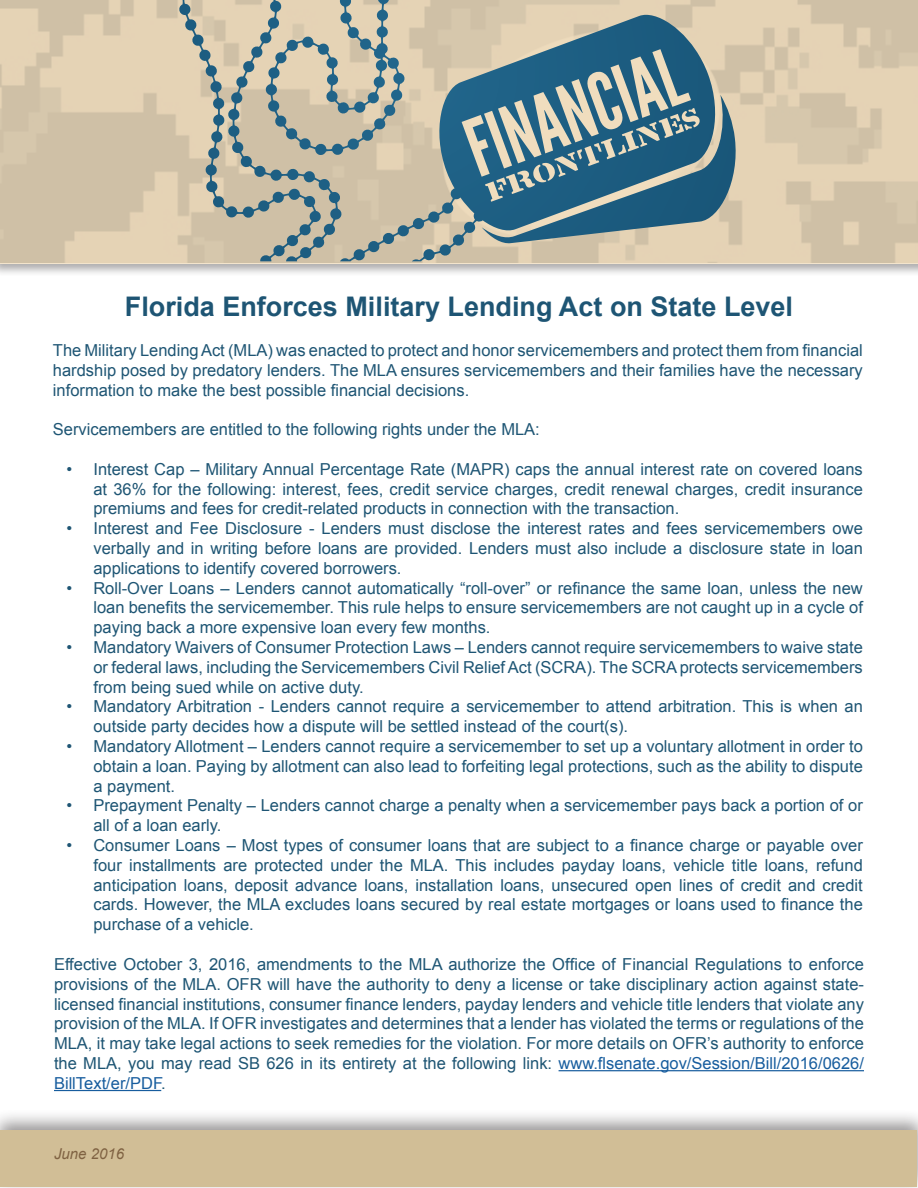
<style>
.page{position:relative;width:918px;height:1188px;background:#fff}
.page>*{position:absolute;margin:0;border:0;box-sizing:border-box;transform-origin:0 0}
.t1{font:700 27px "Arial";color:#1e5574}
.t2{font:16.5px/19.8px "Arial";color:#1e5574;text-align:justify}
.t3{font:italic 15px "Arial";color:#7f6242}
.s1{color:#175d9e}
</style>
<div class="page">
<div style="left:0;top:1108px;width:918px;height:80px;background:#231f20;opacity:.48"></div>
<div style="left:1px;top:1130px;width:916px;height:57px;background:#d1be96"></div>
<div style="left:0;top:0;width:918px;height:277px;background:#231f20;opacity:.48"></div>
<svg style="left:0;top:0;width:918px;height:264px;background:#cfc3aa"></svg>
<svg style="left:411px;top:0;width:342px;height:277px;background:#d5c9b4"></svg>
<svg style="left:435px;top:22px;width:294px;height:225px;background:#6f8d96"></svg>
<svg style="left:265px;top:0;width:117px;height:108px;background:#bfbcaa"></svg>
<hr style="left:559px;top:1070px;width:305px;height:1px;background:#175d9e">
<hr style="left:54px;top:1090px;width:107px;height:1px;background:#175d9e">
<p class="t1" style="left:125px;top:289px;width:670px">Florida Enforces Military Lending Act on State Level</p>
<p class="t2" style="left:53px;top:340px;width:811px">The Military Lending Act (MLA) was enacted to protect and honor servicemembers and protect them from financial hardship posed by predatory lenders. The MLA ensures servicemembers and their families have the necessary information to make the best possible financial decisions.</p>
<p class="t2" style="left:53px;top:420px;width:488px">Servicemembers are entitled to the following rights under the MLA:</p>
<p class="t2" style="left:93px;top:459px;width:771px;text-indent:-27px">• Interest Cap – Military Annual Percentage Rate (MAPR) caps the annual interest rate on covered loans at 36% for the following: interest, fees, credit service charges, credit renewal charges, credit insurance premiums and fees for credit-related products in connection with the transaction.</p>
<p class="t2" style="left:93px;top:519px;width:771px;text-indent:-27px">• Interest and Fee Disclosure - Lenders must disclose the interest rates and fees servicemembers owe verbally and in writing before loans are provided. Lenders must also include a disclosure state in loan applications to identify covered borrowers.</p>
<p class="t2" style="left:93px;top:578px;width:771px;text-indent:-27px">• Roll-Over Loans – Lenders cannot automatically “roll-over” or refinance the same loan, unless the new loan benefits the servicemember. This rule helps to ensure servicemembers are not caught up in a cycle of paying back a more expensive loan every few months.</p>
<p class="t2" style="left:93px;top:637px;width:771px;text-indent:-27px">• Mandatory Waivers of Consumer Protection Laws – Lenders cannot require servicemembers to waive state or federal laws, including the Servicemembers Civil Relief Act (SCRA). The SCRA protects servicemembers from being sued while on active duty.</p>
<p class="t2" style="left:93px;top:697px;width:771px;text-indent:-27px">• Mandatory Arbitration - Lenders cannot require a servicemember to attend arbitration. This is when an outside party decides how a dispute will be settled instead of the court(s).</p>
<p class="t2" style="left:93px;top:736px;width:771px;text-indent:-27px">• Mandatory Allotment – Lenders cannot require a servicemember to set up a voluntary allotment in order to obtain a loan. Paying by allotment can also lead to forfeiting legal protections, such as the ability to dispute a payment.</p>
<p class="t2" style="left:93px;top:796px;width:771px;text-indent:-27px">• Prepayment Penalty – Lenders cannot charge a penalty when a servicemember pays back a portion of or all of a loan early.</p>
<p class="t2" style="left:93px;top:835px;width:771px;text-indent:-27px">• Consumer Loans – Most types of consumer loans that are subject to a finance charge or payable over four installments are protected under the MLA. This includes payday loans, vehicle title loans, refund anticipation loans, deposit advance loans, installation loans, unsecured open lines of credit and credit cards. However, the MLA excludes loans secured by real estate mortgages or loans used to finance the purchase of a vehicle.</p>
<p class="t2" style="left:54px;top:954px;width:812px">Effective October 3, 2016, amendments to the MLA authorize the Office of Financial Regulations to enforce provisions of the MLA. OFR will have the authority to deny a license or take disciplinary action against state&shy;licensed financial institutions, consumer finance lenders, payday lenders and vehicle title lenders that violate any provision of the MLA. If OFR investigates and determines that a lender has violated the terms or regulations of the MLA, it may take legal actions to seek remedies for the violation. For more details on OFR’s authority to enforce the MLA, you may read SB 626 in its entirety at the following link: <span class="s1">www.flsenate.gov/Session/Bill/2016/0626/ BillText/er/PDF</span>.</p>
<p class="t3" style="left:54px;top:1144px;width:72px">June 2016</p>
</div>
